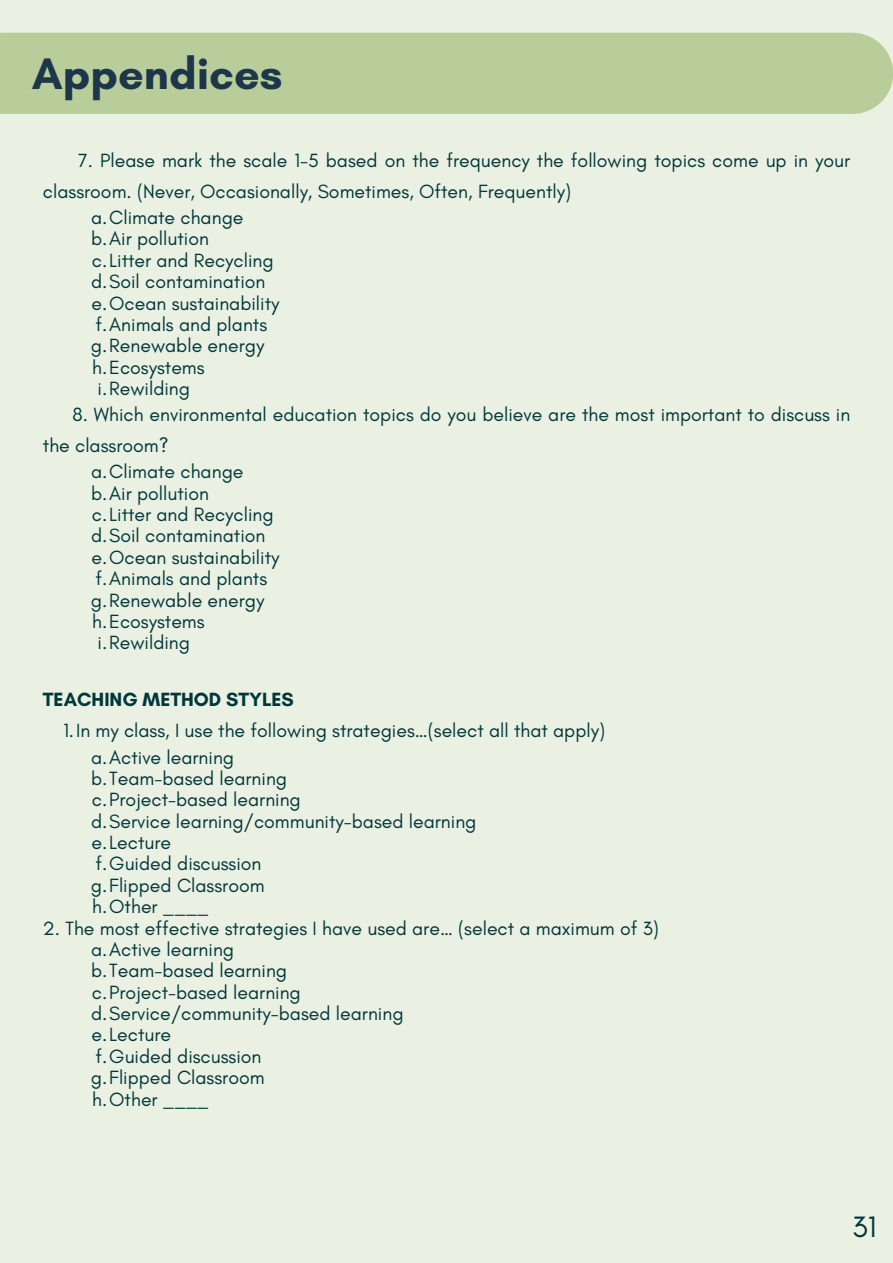
<style>
.page{position:relative;width:893px;height:1263px;background:#eaf0e2}
.page>*{position:absolute;margin:0;border:0;box-sizing:border-box;transform-origin:0 0}
.t1{font:700 45px "Glacial Indifference";color:#1c3749}
.t2{font:30px "Glacial Indifference";color:#00373a}
.t3{font:19.5px/30.9px "Glacial Indifference";color:#00373a}
.t4{font:700 19.5px "Glacial Indifference";color:#00373a}
</style>
<div class="page">
<div style="left:0;top:33px;width:893px;height:81px;background:#b9cd9b"></div>
<p class="t1" style="left:32px;top:46px;width:252px">Appendices</p>
<h1 class="t3" style="left:43px;top:144px;width:809px;text-indent:35px">7. Please mark the scale 1-5 based on the frequency the following topics come up in your classroom. (Never, Occasionally, Sometimes, Often, Frequently)</h1>
<p class="t3" style="left:91px;top:202px;width:154px">a.Climate change</p>
<p class="t3" style="left:91px;top:223px;width:119px">b.Air pollution</p>
<p class="t3" style="left:92px;top:244px;width:183px">c.Litter and Recycling</p>
<p class="t3" style="left:91px;top:266px;width:176px">d.Soil contamination</p>
<p class="t3" style="left:91px;top:287px;width:189px">e.Ocean sustainability</p>
<p class="t3" style="left:95px;top:309px;width:173px">f.Animals and plants</p>
<p class="t3" style="left:91px;top:330px;width:175px">g.Renewable energy</p>
<p class="t3" style="left:92px;top:351px;width:114px">h.Ecosystems</p>
<p class="t3" style="left:98px;top:373px;width:94px">i.Rewilding</p>
<p class="t3" style="left:43px;top:399px;width:809px;text-indent:30px">8. Which environmental education topics do you believe are the most important to discuss in the classroom?</p>
<p class="t3" style="left:91px;top:456px;width:154px">a.Climate change</p>
<p class="t3" style="left:91px;top:477px;width:119px">b.Air pollution</p>
<p class="t3" style="left:92px;top:499px;width:183px">c.Litter and Recycling</p>
<p class="t3" style="left:91px;top:520px;width:176px">d.Soil contamination</p>
<p class="t3" style="left:91px;top:541px;width:189px">e.Ocean sustainability</p>
<p class="t3" style="left:95px;top:563px;width:173px">f.Animals and plants</p>
<p class="t3" style="left:91px;top:584px;width:175px">g.Renewable energy</p>
<p class="t3" style="left:92px;top:606px;width:114px">h.Ecosystems</p>
<p class="t3" style="left:98px;top:627px;width:94px">i.Rewilding</p>
<p class="t4" style="left:43px;top:688px;width:252px">TEACHING METHOD STYLES</p>
<h2 class="t3" style="left:63px;top:715px;width:543px">1.In my class, I use the following strategies…(select all that apply)</h2>
<p class="t3" style="left:91px;top:741px;width:145px">a.Active learning</p>
<p class="t3" style="left:91px;top:763px;width:198px">b.Team-based learning</p>
<p class="t3" style="left:92px;top:784px;width:210px">c.Project-based learning</p>
<p class="t3" style="left:91px;top:805px;width:387px">d.Service learning/community-based learning</p>
<p class="t3" style="left:91px;top:827px;width:81px">e.Lecture</p>
<p class="t3" style="left:95px;top:848px;width:167px">f.Guided discussion</p>
<p class="t3" style="left:91px;top:869px;width:175px">g.Flipped Classroom</p>
<p class="t3" style="left:92px;top:891px;width:118px">h.Other ____</p>
<p class="t3" style="left:43px;top:912px;width:617px">2. The most effective strategies I have used are… (select a maximum of 3)</p>
<p class="t3" style="left:91px;top:934px;width:145px">a.Active learning</p>
<p class="t3" style="left:91px;top:955px;width:198px">b.Team-based learning</p>
<p class="t3" style="left:92px;top:976px;width:210px">c.Project-based learning</p>
<p class="t3" style="left:91px;top:998px;width:314px">d.Service/community-based learning</p>
<p class="t3" style="left:91px;top:1019px;width:81px">e.Lecture</p>
<p class="t3" style="left:95px;top:1040px;width:167px">f.Guided discussion</p>
<p class="t3" style="left:91px;top:1062px;width:175px">g.Flipped Classroom</p>
<p class="t3" style="left:92px;top:1083px;width:118px">h.Other ____</p>
<p class="t2" style="left:852px;top:1209px;width:26px">31</p>
</div>
